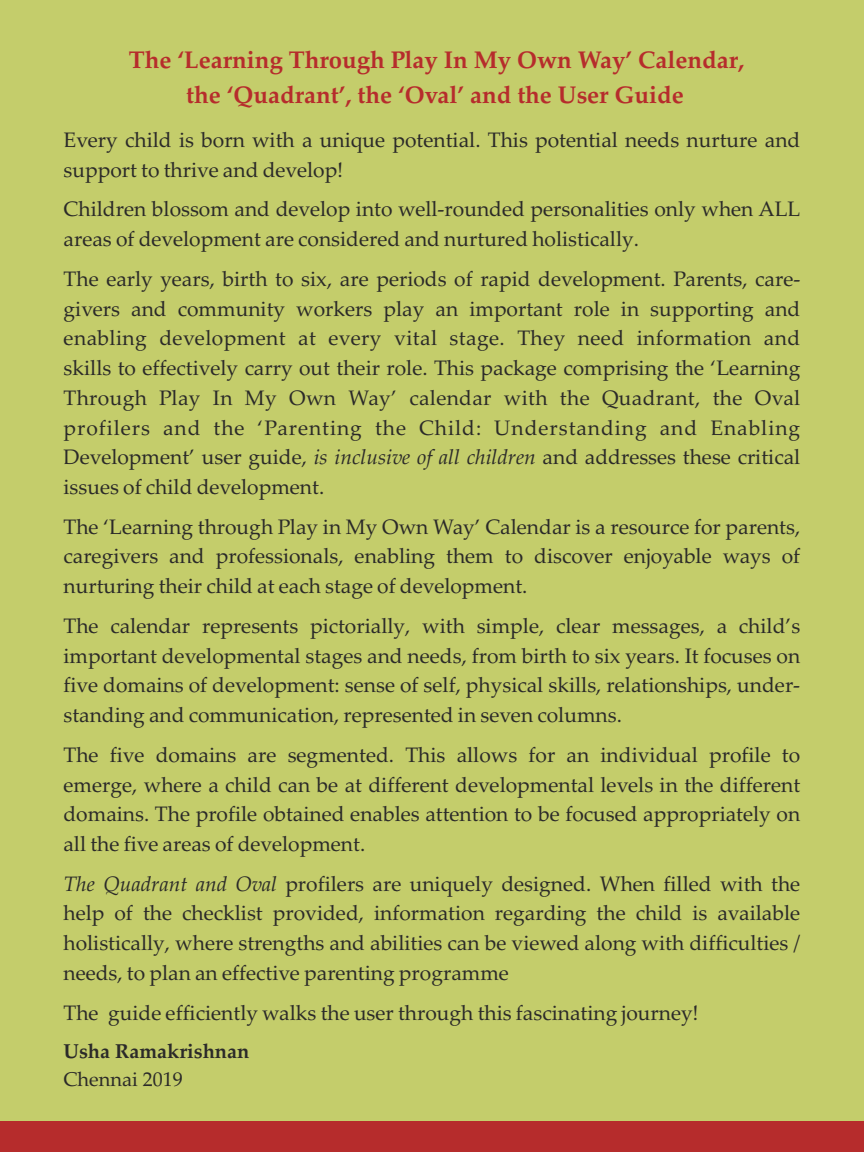
<style>
.page{position:relative;width:864px;height:1152px;background:#c4cd6b}
.page>*{position:absolute;margin:0;border:0;box-sizing:border-box;transform-origin:0 0}
.t1{font:700 24px/35.6px "Palatino Linotype";color:#b62c2c;text-align:center}
.t2{font:21px/29.8px "Palatino Linotype";color:#2b2a29;text-align:justify}
.t3{font:700 20px "Palatino Linotype";color:#2b2a29}
.t4{font:20px "Palatino Linotype";color:#2b2a29}
.s1{font-style:italic}
</style>
<div class="page">
<div style="left:0;top:1121px;width:864px;height:31px;background:#b62c2c"></div>
<p class="t1" style="left:129px;top:44px;width:617px">The ‘Learning Through Play In My Own Way’ Calendar, the ‘Quadrant’, the ‘Oval’ and the User Guide</p>
<p class="t2" style="left:64px;top:127px;width:738px">Every child is born with a unique potential. This potential needs nurture and support to thrive and develop!</p>
<p class="t2" style="left:64px;top:197px;width:738px">Children blossom and develop into well-rounded personalities only when ALL areas of development are considered and nurtured holistically.</p>
<p class="t2" style="left:64px;top:266px;width:738px">The early years, birth to six, are periods of rapid development. Parents, care&shy;givers and community workers play an important role in supporting and enabling development at every vital stage. They need information and skills to effectively carry out their role. This package comprising the ‘Learning Through Play In My Own Way’ calendar with the Quadrant, the Oval profilers and the ‘Parenting the Child: Understanding and Enabling Development’ user guide, <span class="s1">is inclusive of all children</span> and addresses these critical issues of child development.</p>
<p class="t2" style="left:64px;top:514px;width:738px">The ‘Learning through Play in My Own Way’ Calendar is a resource for parents, caregivers and professionals, enabling them to discover enjoyable ways of nurturing their child at each stage of development.</p>
<p class="t2" style="left:64px;top:613px;width:738px">The calendar represents pictorially, with simple, clear messages, a child’s important developmental stages and needs, from birth to six years. It focuses on five domains of development: sense of self, physical skills, relationships, under&shy;standing and communication, represented in seven columns.</p>
<p class="t2" style="left:63px;top:742px;width:738px">The five domains are segmented. This allows for an individual profile to emerge, where a child can be at different developmental levels in the different domains. The profile obtained enables attention to be focused appropriately on all the five areas of development.</p>
<p class="t2" style="left:63px;top:871px;width:738px"><span class="s1">The Quadrant and Oval</span> profilers are uniquely designed. When filled with the help of the checklist provided, information regarding the child is available holistically, where strengths and abilities can be viewed along with difficulties / needs, to plan an effective parenting programme</p>
<p class="t2" style="left:63px;top:1000px;width:637px">The guide efficiently walks the user through this fascinating journey!</p>
<p class="t3" style="left:63px;top:1043px;width:187px">Usha Ramakrishnan</p>
<p class="t4" style="left:63px;top:1072px;width:121px">Chennai 2019</p>
</div>
